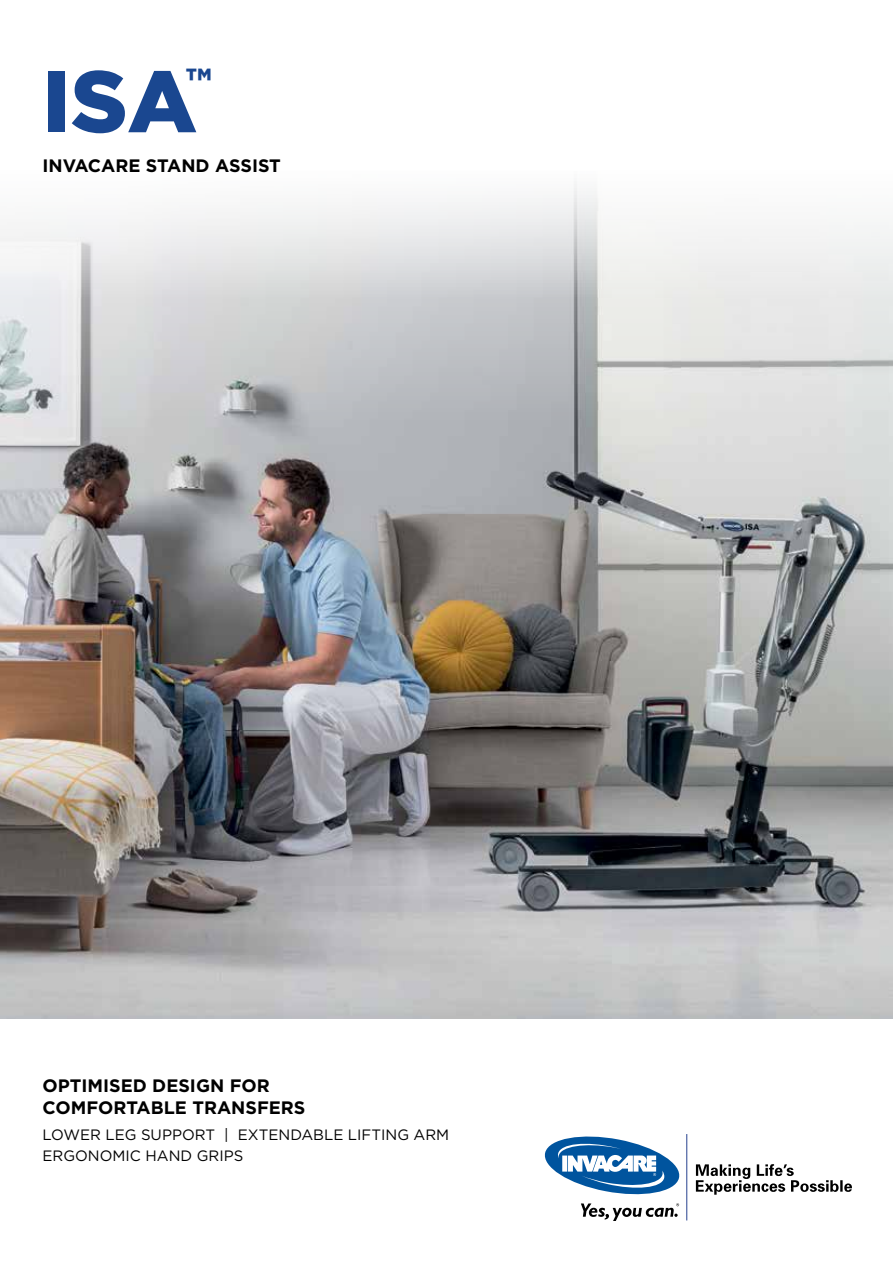
<style>
.page{position:relative;width:893px;height:1263px;background:#fff}
.page>*{position:absolute;margin:0;border:0;box-sizing:border-box;transform-origin:0 0}
.t1{font:900 87px "Gotham";color:#1a4790}
.t2{font:900 37.5px "Gotham";color:#1a4790}
.t3{font:700 18px/21.6px "Gotham";color:#000}
.t4{font:15px/21px "Gotham";color:#000}
</style>
<div class="page">
<img style="left:0;top:182px;width:893px;height:836px">
<svg style="left:544px;top:1136px;width:136px;height:84px"></svg>
<svg style="left:696px;top:1164px;width:156px;height:31px"></svg>
<hr style="left:686px;top:1134px;width:1px;height:86px;background:#25408f">
<h2 class="t2" style="left:186px;top:60px;width:28px">™</h2>
<h1 class="t1" style="left:43px;top:51px;width:156px">ISA</h1>
<p class="t3" style="left:43px;top:155px;width:240px">INVACARE STAND ASSIST</p>
<p class="t3" style="left:43px;top:1075px;width:264px">OPTIMISED DESIGN FOR<br>COMFORTABLE TRANSFERS</p>
<p class="t4" style="left:43px;top:1124px;width:408px">LOWER LEG SUPPORT | EXTENDABLE LIFTING ARM<br>ERGONOMIC HAND GRIPS</p>
</div>
